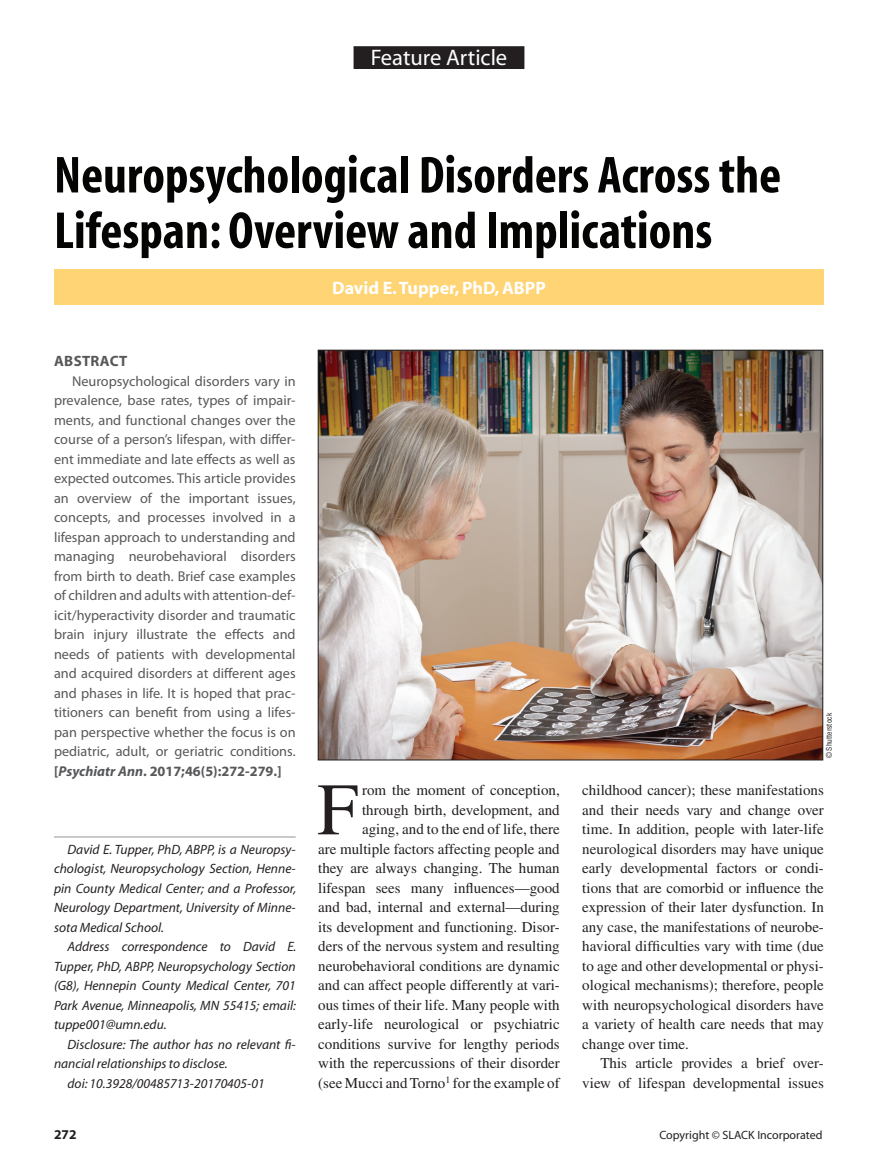
<style>
.page{position:relative;width:878px;height:1175px;background:#fff}
.page>*{position:absolute;margin:0;border:0;box-sizing:border-box;transform-origin:0 0}
.drop_cap{font:73.95px "Times";color:#231f20}
.head1{font:700 condensed 52.5px/55.5px "Myriad";color:#040503}
.t1{font:22.5px "Myriad";color:#fff}
.author{font:700 18px "Myriad";color:#fff}
.drop_cap-2{font:15px/19.5px "Times";color:#231f20;text-align:right}
.Body_text{font:15px/19.5px "Times";color:#231f20;text-align:right}
.Abstract_head{font:700 15px "Myriad Pro";letter-spacing:.02em;color:#57585a}
.Abstract_NewBody{font:14.25px/19.5px "Myriad Pro";color:#57585a;text-align:justify}
.author_info2{font:italic 13.5px/19.5px "Myriad";color:#231f20;text-align:justify}
.author_info1{font:italic 13.5px/19.5px "Myriad";color:#231f20;text-align:justify}
.runningFoot{font:700 13.5px "Myriad";color:#231f20}
.runningFoot-2{font:12px "Myriad";color:#231f20}
.Photo_Art_Credit{font:condensed 7.5px "Helvetica";color:#231f20}
.s1{font-weight:700}
.s2{font-weight:700;font-style:italic}
</style>
<div class="page">
<div style="left:354px;top:47px;width:170px;height:21px;background:#231f20"></div>
<div style="left:354px;top:47px;width:170px;height:22px;border:1px solid #231f20"></div>
<hr style="left:54px;top:836px;width:242px;height:1px;background:#939598">
<img style="left:320px;top:352px;width:501px;height:406px">
<div style="left:54px;top:270px;width:770px;height:35px;background:#fed474"></div>
<h3 class="t1" style="left:371px;top:46px;width:138px">Feature Article</h3>
<p class="head1" style="left:54px;top:149px;width:728px">Neuropsychological Disorders Across the<br>Lifespan: Overview and Implications</p>
<p class="author" style="left:332px;top:278px;width:215px">David E. Tupper, PhD, ABPP</p>
<p class="Abstract_head" style="left:54px;top:351px;width:75px">ABSTRACT</p>
<p class="Abstract_NewBody" style="left:54px;top:371px;width:243px;text-indent:18px">Neuropsychological disorders vary in prevalence, base rates, types of impair&shy;ments, and functional changes over the course of a person’s lifespan, with differ&shy;ent immediate and late effects as well as expected outcomes. This article provides an overview of the important issues, concepts, and processes involved in a lifespan approach to understanding and managing neurobehavioral disorders from birth to death. Brief case examples of children and adults with attention-def&shy;icit/hyperactivity disorder and traumatic brain injury illustrate the effects and needs of patients with developmental and acquired disorders at different ages and phases in life. It is hoped that prac&shy;titioners can benefit from using a lifes&shy;pan perspective whether the focus is on pediatric, adult, or geriatric conditions. <span class="s1">[</span><span class="s2">Psychiatr Ann</span><span class="s1">. 2017;46(5):272-279.]</span></p>
<p class="author_info1" style="left:54px;top:840px;width:244px;text-indent:14px">David E. Tupper, PhD, ABPP, is a Neuropsy&shy;chologist, Neuropsychology Section, Henne&shy;pin County Medical Center; and a Professor, Neurology Department, University of Minne&shy;sota Medical School.</p>
<p class="author_info2" style="left:54px;top:937px;width:244px;text-indent:14px">Address correspondence to David E.<br>Tupper, PhD, ABPP, Neuropsychology Section (G8), Hennepin County Medical Center, 701<br>Park Avenue, Minneapolis, MN 55415; email: tuppe001@umn.edu.</p>
<p class="author_info2" style="left:54px;top:1035px;width:243px;text-indent:14px">Disclosure: The author has no relevant fi&shy;nancial relationships to disclose.</p>
<p class="author_info2" style="left:68px;top:1074px;width:199px">doi: 10.3928/00485713-20170405-01</p>
<p class="Photo_Art_Credit" style="left:824px;top:758px;width:47px;rotate:-90deg">© Shutterstock</p>
<p class="drop_cap-2" style="left:318px;top:780px;width:243px">rom the moment of conception, through birth, development, and<br>aging, and to the end of life, there<br>are multiple factors affecting people and they are always changing. The human lifespan sees many influences—good and bad, internal and external—during its development and functioning. Disor&shy;ders of the nervous system and resulting neurobehavioral conditions are dynamic and can affect people differently at vari&shy;ous times of their life. Many people with early-life neurological or psychiatric conditions survive for lengthy periods with the repercussions of their disorder (see Mucci and Torno<sup>1</sup> for the example of</p>
<p class="drop_cap-2" style="left:582px;top:780px;width:243px;text-align:justify">childhood cancer); these manifestations and their needs vary and change over time. In addition, people with later-life neurological disorders may have unique early developmental factors or condi&shy;tions that are comorbid or influence the expression of their later dysfunction. In any case, the manifestations of neurobe&shy;havioral difficulties vary with time (due to age and other developmental or physi&shy;ological mechanisms); therefore, people with neuropsychological disorders have a variety of health care needs that may change over time.</p>
<p class="drop_cap" style="left:317px;top:768px;width:43px">F</p>
<p class="Body_text" style="left:582px;top:1053px;width:243px">This article provides a brief over&shy;view of lifespan developmental issues</p>
<p class="runningFoot" style="left:54px;top:1127px;width:24px">272</p>
<p class="runningFoot-2" style="left:659px;top:1129px;width:164px">Copyright © SLACK Incorporated</p>
</div>
